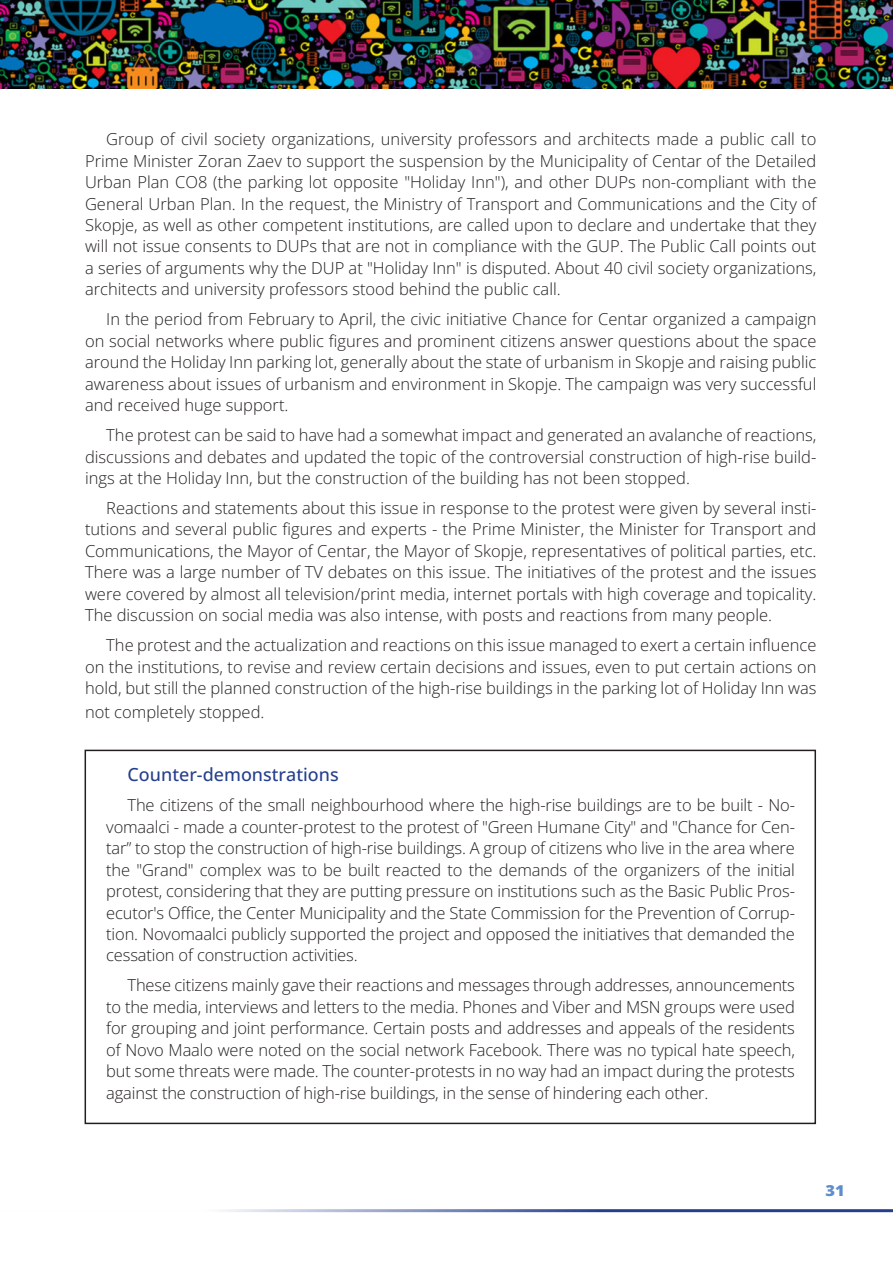
<style>
.page{position:relative;width:893px;height:1263px;background:#fff}
.page>*{position:absolute;margin:0;border:0;box-sizing:border-box;transform-origin:0 0}
.t1{font:500 18px "Open Sans";color:#253f8e}
.t2{font:300 16.5px/21.5px "Open Sans";color:#231f20;text-align:justify}
.t3{font:800 15px "Open Sans";color:#5e8eca;scale:1.1 1}
</style>
<div class="page">
<hr style="left:0;top:1209px;width:893px;height:3px;background:#253f8e">
<img style="left:0;top:0;width:893px;height:89px">
<div style="left:85px;top:750px;width:731px;height:374px;border:2px solid #231f20"></div>
<p class="t2" style="left:85px;top:128px;width:733px;text-indent:21px">Group of civil society organizations, university professors and architects made a public call to Prime Minister Zoran Zaev to support the suspension by the Municipality of Centar of the Detailed Urban Plan CO8 (the parking lot opposite "Holiday Inn"), and other DUPs non-compliant with the General Urban Plan. In the request, the Ministry of Transport and Communications and the City of Skopje, as well as other competent institutions, are called upon to declare and undertake that they will not issue consents to DUPs that are not in compliance with the GUP. The Public Call points out a series of arguments why the DUP at "Holiday Inn" is disputed. About 40 civil society organizations, architects and university professors stood behind the public call.</p>
<p class="t2" style="left:85px;top:308px;width:733px;text-indent:21px">In the period from February to April, the civic initiative Chance for Centar organized a campaign on social networks where public figures and prominent citizens answer questions about the space around the Holiday Inn parking lot, generally about the state of urbanism in Skopje and raising public awareness about issues of urbanism and environment in Skopje. The campaign was very successful and received huge support.</p>
<p class="t2" style="left:85px;top:424px;width:733px;text-indent:21px">The protest can be said to have had a somewhat impact and generated an avalanche of reactions, discussions and debates and updated the topic of the controversial construction of high-rise build&shy;ings at the Holiday Inn, but the construction of the building has not been stopped.</p>
<p class="t2" style="left:85px;top:497px;width:733px;text-indent:21px">Reactions and statements about this issue in response to the protest were given by several insti&shy;tutions and several public figures and experts - the Prime Minister, the Minister for Transport and Communications, the Mayor of Centar, the Mayor of Skopje, representatives of political parties, etc.<br>There was a large number of TV debates on this issue. The initiatives of the protest and the issues were covered by almost all television/print media, internet portals with high coverage and topicality.<br>The discussion on social media was also intense, with posts and reactions from many people.</p>
<p class="t2" style="left:85px;top:634px;width:733px;text-indent:21px">The protest and the actualization and reactions on this issue managed to exert a certain influence on the institutions, to revise and review certain decisions and issues, even to put certain actions on hold, but still the planned construction of the high-rise buildings in the parking lot of Holiday Inn was</p>
<p class="t2" style="left:85px;top:700px;width:181px">not completely stopped.</p>
<p class="t1" style="left:128px;top:762px;width:213px">Counter-demonstrations</p>
<p class="t2" style="left:106px;top:794px;width:690px;text-indent:21px">The citizens of the small neighbourhood where the high-rise buildings are to be built - No&shy;vomaalci - made a counter-protest to the protest of "Green Humane City" and "Chance for Cen&shy;tar” to stop the construction of high-rise buildings. A group of citizens who live in the area where the "Grand" complex was to be built reacted to the demands of the organizers of the initial protest, considering that they are putting pressure on institutions such as the Basic Public Pros&shy;ecutor's Office, the Center Municipality and the State Commission for the Prevention of Corrup&shy;tion. Novomaalci publicly supported the project and opposed the initiatives that demanded the cessation of construction activities.</p>
<p class="t2" style="left:106px;top:974px;width:690px;text-indent:21px">These citizens mainly gave their reactions and messages through addresses, announcements to the media, interviews and letters to the media. Phones and Viber and MSN groups were used for grouping and joint performance. Certain posts and addresses and appeals of the residents of Novo Maalo were noted on the social network Facebook. There was no typical hate speech, but some threats were made. The counter-protests in no way had an impact during the protests against the construction of high-rise buildings, in the sense of hindering each other.</p>
<p class="t3" style="left:825px;top:1181px;width:19px">31</p>
</div>
